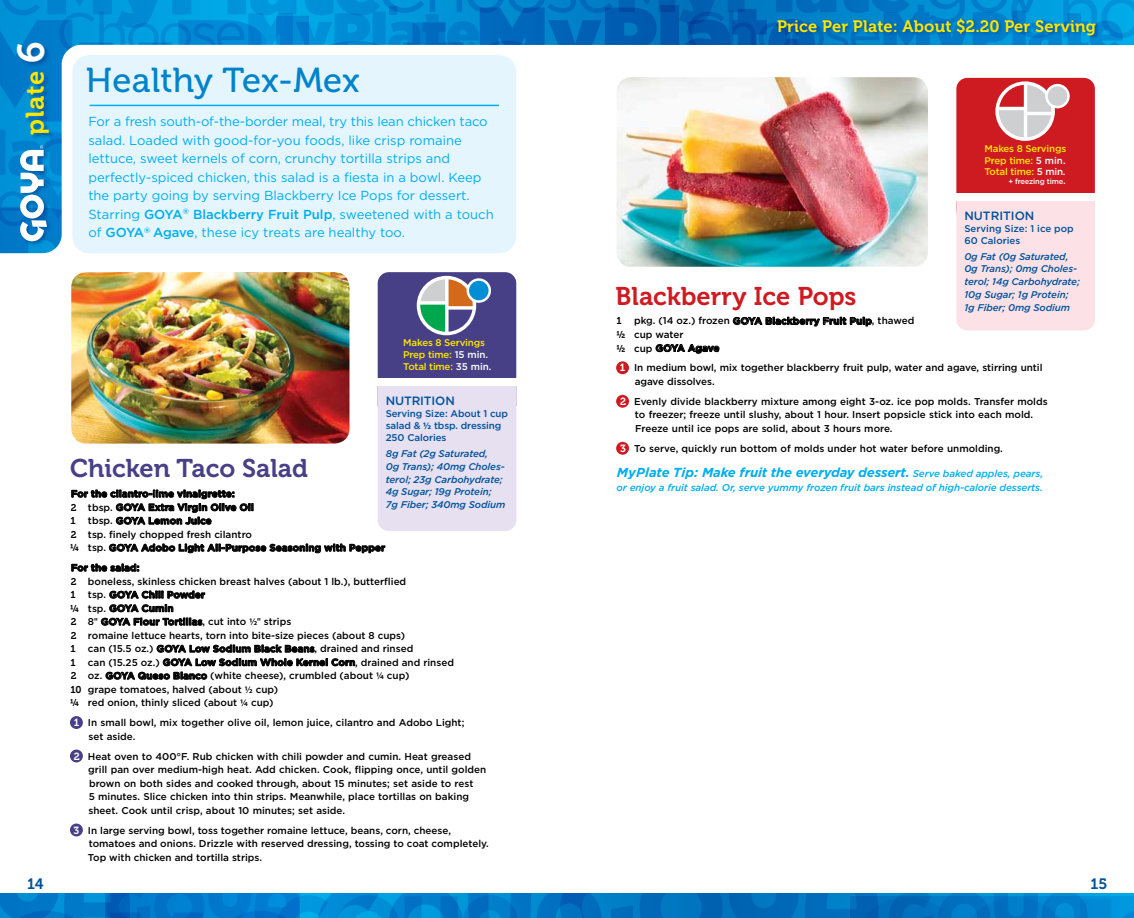
<style>
.page{position:relative;width:1134px;height:918px;background:#fff}
.page>*{position:absolute;margin:0;border:0;box-sizing:border-box;transform-origin:0 0}
.t1{font:34.5px "Museo 500";letter-spacing:.01em;color:#0083ca}
.t2{font:25.5px "Museo 700";color:#ce1b22}
.t3{font:25.5px "Museo 700";color:#484087}
.t4{font:25.5px "Museo 700";letter-spacing:.025em;color:#ffe600}
.t5{font:16.5px "Museo 700";letter-spacing:.01em;color:#ffe600}
.t6{font:15px "Museo 700";color:#00529b}
.t7{font:13.05px/18.5px "Gotham";color:#00aeef}
.t8{font:italic 700 13.05px "Gotham";letter-spacing:-.01em;color:#00aeef}
.t9{font:500 12px "Gotham";letter-spacing:-.005em;color:#00529b}
.t10{font:500 9.9px/13.5px "Gotham";color:#000}
.t11{font:700 9.9px/13.5px "Gotham";color:#000}
.t12{font:italic 500 9.9px "Gotham";letter-spacing:-.01em;color:#00aeef}
.t13{font:italic 500 9.75px/12.8px "Gotham";letter-spacing:-.01em;color:#00529b}
.t14{font:500 9.75px/11.7px "Gotham";letter-spacing:-.02em;color:#ffe600}
.t15{font:500 9.75px/12px "Gotham";letter-spacing:-.01em;color:#00529b}
.t16{font:500 7.5px "Gotham";letter-spacing:-.02em;color:#fff}
.s1{font-size:37.5px;color:#fff}
.s2{font-weight:500}
.s3{color:#fff}
.s4{font-family:"Adobe Corp ID Myriad Bd";font-weight:400}
.s5{font-family:"Museo 700";font-weight:400}
.s6{font-weight:700}
.s7{font-family:"Adobe Corp ID Myriad Sb";font-weight:400}
.s8{font-family:"Museo 700";font-weight:400;font-size:10.35px;color:#fff}
.s9{font-size:9.75px}
.s10{font-weight:500;font-size:9.9px}
</style>
<div class="page">
<svg style="left:0;top:79px;width:62px;height:16px"></svg>
<svg style="left:0;top:0;width:1134px;height:79px"></svg>
<div style="left:72px;top:55px;width:444px;height:198px;background:#e4f5fd;border-radius:17px"></div>
<svg style="left:733px;top:317px;width:139px;height:9px"></svg>
<svg style="left:656px;top:344px;width:63px;height:9px"></svg>
<div style="left:616px;top:361px;width:13px;height:13px;background:#ce1b22;border-radius:50%"></div>
<div style="left:616px;top:395px;width:13px;height:13px;background:#ce1b22;border-radius:50%"></div>
<div style="left:616px;top:442px;width:13px;height:13px;background:#ce1b22;border-radius:50%"></div>
<svg style="left:72px;top:490px;width:181px;height:34px"></svg>
<svg style="left:109px;top:544px;width:276px;height:9px"></svg>
<svg style="left:72px;top:564px;width:67px;height:7px"></svg>
<svg style="left:110px;top:591px;width:95px;height:7px"></svg>
<svg style="left:110px;top:604px;width:63px;height:8px"></svg>
<svg style="left:101px;top:618px;width:101px;height:7px"></svg>
<svg style="left:157px;top:645px;width:157px;height:7px"></svg>
<svg style="left:163px;top:658px;width:192px;height:8px"></svg>
<svg style="left:106px;top:672px;width:101px;height:7px"></svg>
<div style="left:70px;top:716px;width:13px;height:13px;background:#484087;border-radius:50%"></div>
<div style="left:70px;top:750px;width:13px;height:12px;background:#484087;border-radius:50%"></div>
<div style="left:70px;top:824px;width:13px;height:12px;background:#484087;border-radius:50%"></div>
<img style="left:71px;top:272px;width:279px;height:172px">
<div style="left:378px;top:272px;width:138px;height:144px;background:#484087;border-radius:11px"></div>
<div style="left:378px;top:386px;width:138px;height:145px;background:#e6e0f0"></div>
<div style="left:373px;top:378px;width:147px;height:8px;background:#fff"></div>
<div style="left:417px;top:276px;width:59px;height:59px;background:#fff;border-radius:50%"></div>
<svg style="left:420px;top:279px;width:53px;height:53px"></svg>
<svg style="left:467px;top:278px;width:24px;height:25px"></svg>
<div style="left:469px;top:281px;width:20px;height:19px;background:#008fd5;border-radius:50%"></div>
<div style="left:956px;top:78px;width:139px;height:143px;background:#ce1b22;border-radius:11px"></div>
<div style="left:956px;top:201px;width:139px;height:129px;background:#fce2e6"></div>
<div style="left:952px;top:193px;width:146px;height:8px;background:#fff"></div>
<svg style="left:995px;top:81px;width:60px;height:60px"></svg>
<svg style="left:999px;top:85px;width:52px;height:52px"></svg>
<svg style="left:1045px;top:84px;width:25px;height:24px"></svg>
<div style="left:1048px;top:86px;width:19px;height:20px;background:#cdcfd0;border-radius:50%"></div>
<img style="left:617px;top:77px;width:311px;height:190px">
<div style="left:777px;top:17px;width:324px;height:23px;background:#00529b;opacity:.75"></div>
<div style="left:26px;top:72px;width:29px;height:69px;background:#00529b;opacity:.75"></div>
<img style="left:0;top:95px;width:879px;height:158px">
<div style="left:17px;top:42px;width:34px;height:26px;background:#00529b;opacity:.75"></div>
<svg style="left:805px;top:894px;width:329px;height:24px;background:#0078c4"></svg>
<svg style="left:640px;top:894px;width:83px;height:24px;background:#006cb9"></svg>
<svg style="left:729px;top:894px;width:70px;height:24px;background:#0069b7"></svg>
<svg style="left:0;top:894px;width:633px;height:24px;background:#007cca"></svg>
<h2 class="t4" style="left:21px;top:135px;width:95px;rotate:-90deg">plate <span class="s1">6</span></h2>
<h1 class="t1" style="left:86px;top:62px;width:275px">Healthy Tex-Mex</h1>
<p class="t7" style="left:88px;top:112px;width:407px">For a fresh south-of-the-border meal, try this lean chicken taco salad. Loaded with good-for-you foods, like crisp romaine lettuce, sweet kernels of corn, crunchy tortilla strips and perfectly-spiced chicken, this salad is a fiesta in a bowl. Keep the party going by serving Blackberry Ice Pops for dessert.<br>Starring <span class="s2">GOYA</span><sup>®</sup> <span class="s2">Blackberry Fruit Pulp</span>, sweetened with a touch of <span class="s2">GOYA</span><sup>®</sup> <span class="s2">Agave</span>, these icy treats are healthy too.</p>
<p class="t14" style="left:403px;top:337px;width:90px">Makes 8 Servings<br>Prep time: <span class="s3">15 min.<br></span>Total time: <span class="s3">35 min.</span></p>
<p class="t9" style="left:386px;top:394px;width:71px">NUTRITION</p>
<p class="t15" style="left:386px;top:407px;width:124px">Serving Size: About 1 cup salad &amp; <span class="s4">½</span> tbsp. dressing<br>250 Calories</p>
<p class="t13" style="left:386px;top:447px;width:121px">8g Fat (2g Saturated,<br>0g Trans); 40mg Choles&shy;terol; 23g Carbohydrate;<br>4g Sugar; 19g Protein;<br>7g Fiber; 340mg Sodium</p>
<h2 class="t3" style="left:70px;top:454px;width:240px">Chicken Taco Salad</h2>
<p class="t11" style="left:70px;top:487px;width:317px">For the cilantro-lime vinaigrette:<br><span class="s5">2</span> <span class="s2">tbsp.</span> GOYA Extra Virgin Olive Oil<br><span class="s5">1</span> <span class="s2">tbsp.</span> GOYA Lemon Juice<br><span class="s5">2</span> <span class="s2">tsp. finely chopped fresh cilantro<br></span><span class="s5">¼</span> <span class="s2">tsp.</span> GOYA Adobo Light All-Purpose Seasoning with Pepper</p>
<p class="t10" style="left:70px;top:561px;width:386px"><span class="s6">For the salad:<br></span><span class="s5">2</span> boneless, skinless chicken breast halves (about 1 lb.), butterflied<br><span class="s5">1</span> tsp. <span class="s6">GOYA Chili Powder<br></span><span class="s5">¼</span> tsp. <span class="s6">GOYA Cumin<br></span><span class="s5">2</span> 8<span class="s7">"</span> <span class="s6">GOYA Flour Tortillas</span>, cut into <span class="s7">½"</span> strips<br><span class="s5">2</span> romaine lettuce hearts, torn into bite-size pieces (about 8 cups)<br><span class="s5">1</span> can (15.5 oz.) <span class="s6">GOYA Low Sodium Black Beans</span>, drained and rinsed<br><span class="s5">1</span> can (15.25 oz.) <span class="s6">GOYA Low Sodium Whole Kernel Corn</span>, drained and rinsed <span class="s5">2</span> oz. <span class="s6">GOYA Queso Blanco</span> (white cheese), crumbled (about <span class="s7">¼</span> cup)<br><span class="s5">10</span> grape tomatoes, halved (about <span class="s7">½</span> cup)<br><span class="s5">¼</span> red onion, thinly sliced (about <span class="s7">¼</span> cup)</p>
<p class="t10" style="left:88px;top:716px;width:378px;text-indent:-15px"><span class="s8">1</span> In small bowl, mix together olive oil, lemon juice, cilantro and Adobo Light; set aside.</p>
<p class="t10" style="left:88px;top:749px;width:400px;text-indent:-14px"><span class="s8">2</span> Heat oven to 400°F. Rub chicken with chili powder and cumin. Heat greased grill pan over medium-high heat. Add chicken. Cook, flipping once, until golden brown on both sides and cooked through, about 15 minutes; set aside to rest<br>5 minutes. Slice chicken into thin strips. Meanwhile, place tortillas on baking sheet. Cook until crisp, about 10 minutes; set aside.</p>
<p class="t10" style="left:88px;top:823px;width:403px;text-indent:-14px"><span class="s8">3</span> In large serving bowl, toss together romaine lettuce, beans, corn, cheese, tomatoes and onions. Drizzle with reserved dressing, tossing to coat completely.<br>Top with chicken and tortilla strips.</p>
<h3 class="t5" style="left:777px;top:17px;width:320px">Price Per Plate: About $2.20 Per Serving</h3>
<p class="t14" style="left:985px;top:143px;width:83px;text-align:justify">Makes 8 Servings Prep time: <span class="s3">5 min.<br></span>Total time: <span class="s3">5 min.</span></p>
<p class="t16" style="left:1008px;top:177px;width:59px">+ freezing time<span class="s9">.</span></p>
<p class="t9" style="left:964px;top:209px;width:72px">NUTRITION</p>
<p class="t15" style="left:964px;top:222px;width:111px">Serving Size: 1 ice pop<br>60 Calories</p>
<p class="t13" style="left:964px;top:250px;width:117px">0g Fat (0g Saturated,<br>0g Trans); 0mg Choles&shy;terol; 14g Carbohydrate;<br>10g Sugar; 1g Protein;<br>1g Fiber; 0mg Sodium</p>
<h2 class="t2" style="left:616px;top:282px;width:242px">Blackberry Ice Pops</h2>
<p class="t10" style="left:616px;top:314px;width:300px"><span class="s5">1</span> pkg. (14 oz.) frozen <span class="s6">GOYA Blackberry Fruit Pulp</span>, thawed <span class="s5">½</span> cup water<br><span class="s5">½</span> cup <span class="s6">GOYA Agave</span></p>
<p class="t10" style="left:635px;top:361px;width:409px;text-indent:-15px"><span class="s8">1</span> In medium bowl, mix together blackberry fruit pulp, water and agave, stirring until agave dissolves.</p>
<p class="t10" style="left:635px;top:394px;width:414px;text-indent:-15px"><span class="s8">2</span> Evenly divide blackberry mixture among eight 3-oz. ice pop molds. Transfer molds to freezer; freeze until slushy, about 1 hour. Insert popsicle stick into each mold.<br>Freeze until ice pops are solid, about 3 hours more.</p>
<p class="t10" style="left:620px;top:441px;width:384px"><span class="s8">3</span> To serve, quickly run bottom of molds under hot water before unmolding.</p>
<h3 class="t8" style="left:617px;top:465px;width:428px">MyPlate Tip: Make fruit the everyday dessert. <span class="s10">Serve baked apples, pears,</span></h3>
<p class="t12" style="left:617px;top:481px;width:428px">or enjoy a fruit salad. Or, serve yummy frozen fruit bars instead of high-calorie desserts.</p>
<h3 class="t6" style="left:27px;top:876px;width:18px">14</h3>
<h3 class="t6" style="left:1090px;top:876px;width:18px">15</h3>
</div>
